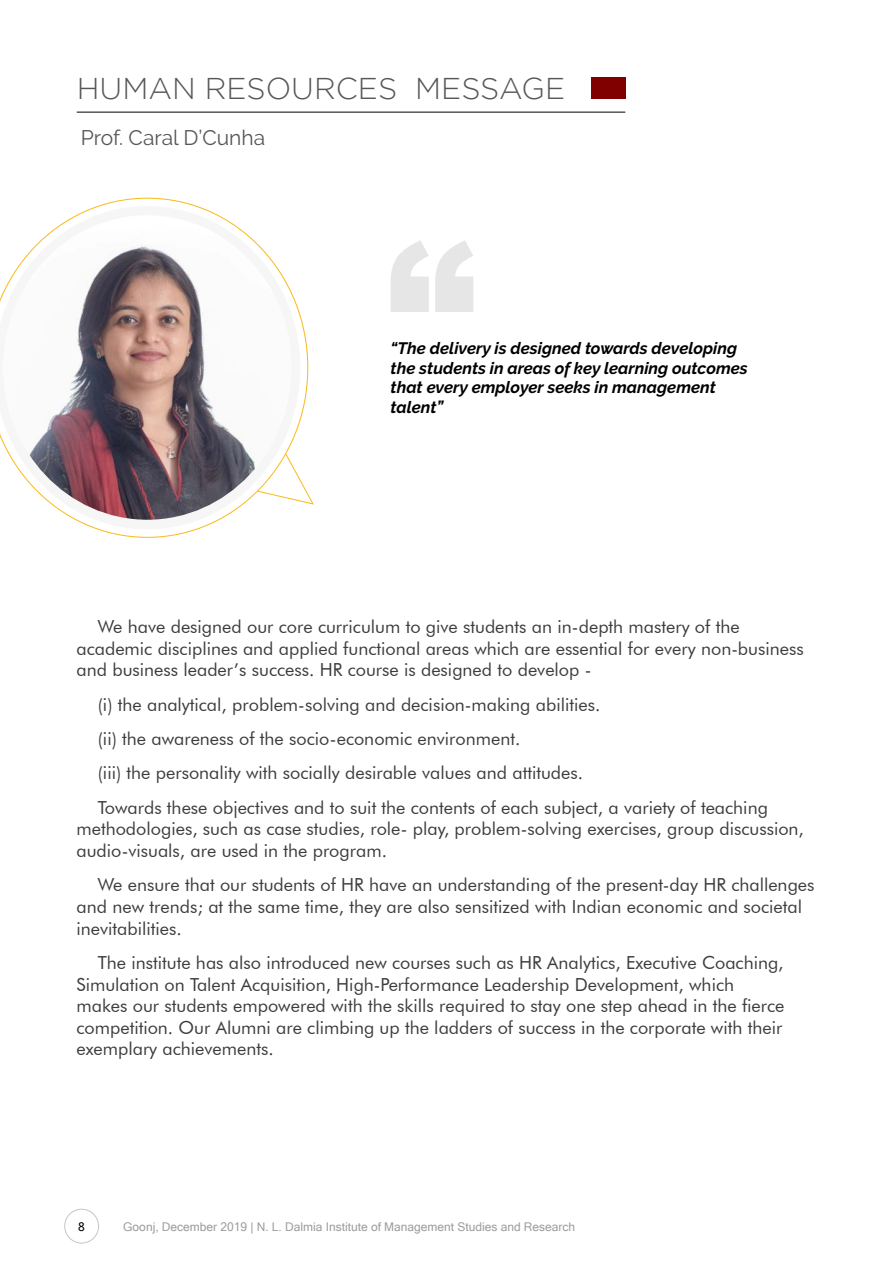
<style>
.page{position:relative;width:893px;height:1263px;background:#fff}
.page>*{position:absolute;margin:0;border:0;box-sizing:border-box;transform-origin:0 0}
.t1{font:300 30px "Gotham";color:#575756}
.t2{font:21px "Raleway";color:#575756}
.t3{font:18px/21.6px "Futura BT";color:#3c3c3b}
.t4{font:italic 700 16.5px/19.8px "Raleway";color:#000}
.t5{font:12px "Microsoft Sans Serif";color:#9d9d9c}
.t6{font:12px "Microsoft Sans Serif";color:#000}
</style>
<div class="page">
<div style="left:65px;top:1209px;width:34px;height:34px;border:1px solid #c6c6c6;border-radius:50%"></div>
<svg style="left:308px;top:494px;width:6px;height:11px"></svg>
<svg style="left:96px;top:198px;width:212px;height:340px"></svg>
<svg style="left:0;top:206px;width:300px;height:323px"></svg>
<img style="left:3px;top:224px;width:288px;height:296px">
<svg style="left:391px;top:240px;width:82px;height:72px"></svg>
<div style="left:591px;top:77px;width:34px;height:22px;background:#800000"></div>
<hr style="left:77px;top:112px;width:548px;height:1px;background:#000">
<h1 class="t1" style="left:77px;top:72px;width:490px">HUMAN RESOURCES MESSAGE</h1>
<p class="t2" style="left:81px;top:125px;width:186px">Prof. Caral D’Cunha</p>
<p class="t4" style="left:391px;top:338px;width:359px">“The delivery is designed towards developing the students in areas of key learning outcomes that every employer seeks in management talent”</p>
<p class="t3" style="left:77px;top:616px;width:729px;text-indent:21px">We have designed our core curriculum to give students an in-depth mastery of the academic disciplines and applied functional areas which are essential for every non-business and business leader’s success. HR course is designed to develop -</p>
<p class="t3" style="left:98px;top:687px;width:672px;line-height:34.3px">(i) the analytical, problem-solving and decision-making abilities.<br>(ii) the awareness of the socio-economic environment.<br>(iii) the personality with socially desirable values and attitudes.<br>Towards these objectives and to suit the contents of each subject, a variety of teaching</p>
<p class="t3" style="left:77px;top:818px;width:729px">methodologies, such as case studies, role- play, problem-solving exercises, group discussion, audio-visuals, are used in the program.</p>
<p class="t3" style="left:77px;top:874px;width:739px;text-indent:21px">We ensure that our students of HR have an understanding of the present-day HR challenges and new trends; at the same time, they are also sensitized with Indian economic and societal inevitabilities.</p>
<p class="t3" style="left:77px;top:952px;width:709px;text-indent:21px">The institute has also introduced new courses such as HR Analytics, Executive Coaching, Simulation on Talent Acquisition, High-Performance Leadership Development, which makes our students empowered with the skills required to stay one step ahead in the fierce competition. Our Alumni are climbing up the ladders of success in the corporate with their exemplary achievements.</p>
<p class="t6" style="left:78px;top:1218px;width:8px">8</p>
<p class="t5" style="left:123px;top:1219px;width:453px">Goonj, December 2019 | N. L. Dalmia Institute of Management Studies and Research</p>
</div>
